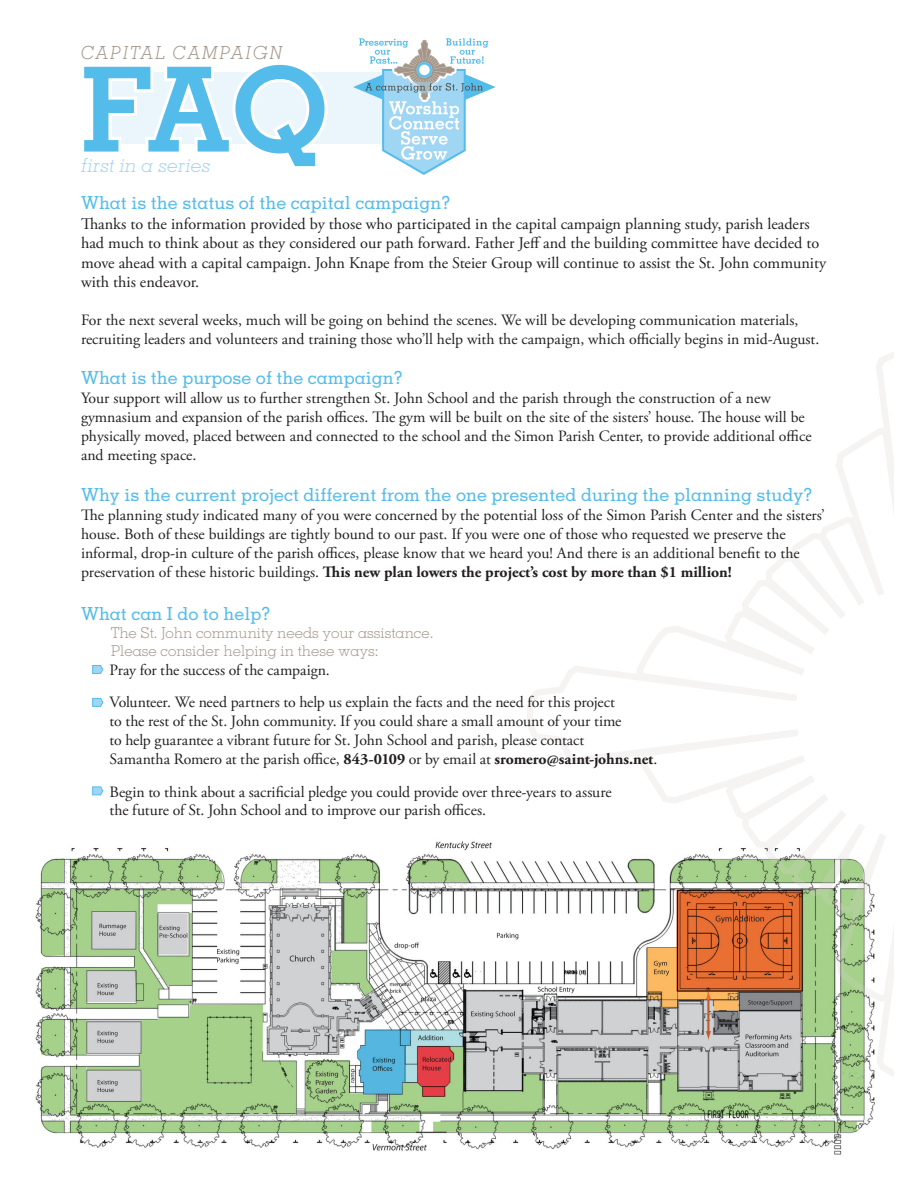
<style>
.page{position:relative;width:918px;height:1188px;background:#fff}
.page>*{position:absolute;margin:0;border:0;box-sizing:border-box;transform-origin:0 0}
.t1{font:700 117.45px "Memphis LT Std";color:#53bceb}
.t2{font:italic 300 19.5px "Memphis LT Std";color:#9ed6f4}
.t3{font:500 18px "Memphis LT Std";color:#53bceb}
.t4{font:italic 300 18px "Memphis LT Std";letter-spacing:.09em;color:#a39588}
.t5{font:16.2px/19.5px "Adobe Garamond Pro";color:#231f20}
.t6{font:15.75px/18.9px "Adobe Garamond Pro";color:#231f20}
.t7{font:300 15px/18px "Memphis LT Std";color:#a39588}
.s1{font-weight:700}
</style>
<div class="page">
<img style="left:36px;top:841px;width:837px;height:314px">
<svg style="left:527px;top:352px;width:367px;height:759px"></svg>
<svg style="left:99px;top:38px;width:397px;height:137px"></svg>
<svg style="left:92px;top:665px;width:12px;height:9px"></svg>
<svg style="left:92px;top:698px;width:12px;height:9px"></svg>
<svg style="left:92px;top:786px;width:12px;height:10px"></svg>
<p class="t4" style="left:81px;top:42px;width:203px">Capital Campaign</p>
<h1 class="t1" style="left:81px;top:36px;width:249px">FAQ</h1>
<p class="t2" style="left:81px;top:153px;width:131px">first in a series</p>
<p class="t3" style="left:81px;top:192px;width:371px">What is the status of the capital campaign?</p>
<p class="t5" style="left:81px;top:215px;width:747px">Thanks to the information provided by those who participated in the capital campaign planning study, parish leaders had much to think about as they considered our path forward. Father Jeff and the building committee have decided to move ahead with a capital campaign. John Knape from the Steier Group will continue to assist the St. John community with this endeavor.</p>
<p class="t6" style="left:81px;top:311px;width:740px">For the next several weeks, much will be going on behind the scenes. We will be developing communication materials, recruiting leaders and volunteers and training those who’ll help with the campaign, which officially begins in mid-August.</p>
<p class="t3" style="left:81px;top:367px;width:323px">What is the purpose of the campaign?</p>
<p class="t6" style="left:81px;top:389px;width:732px">Your support will allow us to further strengthen St. John School and the parish through the construction of a new gymnasium and expansion of the parish offices. The gym will be built on the site of the sisters’ house. The house will be physically moved, placed between and connected to the school and the Simon Parish Center, to provide additional office and meeting space.</p>
<p class="t3" style="left:81px;top:484px;width:733px">Why is the current project different from the one presented during the planning study?</p>
<p class="t6" style="left:81px;top:506px;width:746px">The planning study indicated many of you were concerned by the potential loss of the Simon Parish Center and the sisters’ house. Both of these buildings are tightly bound to our past. If you were one of those who requested we preserve the informal, drop-in culture of the parish offices, please know that we heard you! And there is an additional benefit to the preservation of these historic buildings. <span class="s1">This new plan lowers the project’s cost by more than $1 million!</span></p>
<p class="t3" style="left:81px;top:603px;width:191px">What can I do to help?</p>
<p class="t7" style="left:111px;top:624px;width:324px">The St. John community needs your assistance.<br>Please consider helping in these ways:</p>
<p class="t6" style="left:110px;top:654px;width:507px;line-height:32.4px">Pray for the success of the campaign.<br>Volunteer. We need partners to help us explain the facts and the need for this project</p>
<p class="t6" style="left:110px;top:713px;width:549px">to the rest of the St. John community. If you could share a small amount of your time<br>to help guarantee a vibrant future for St. John School and parish, please contact<br>Samantha Romero at the parish office, <span class="s1">843-0109</span> or by email at <span class="s1">sromero@saint-johns.net</span>.</p>
<p class="t6" style="left:110px;top:783px;width:504px">Begin to think about a sacrificial pledge you could provide over three-years to assure the future of St. John School and to improve our parish offices.</p>
</div>
